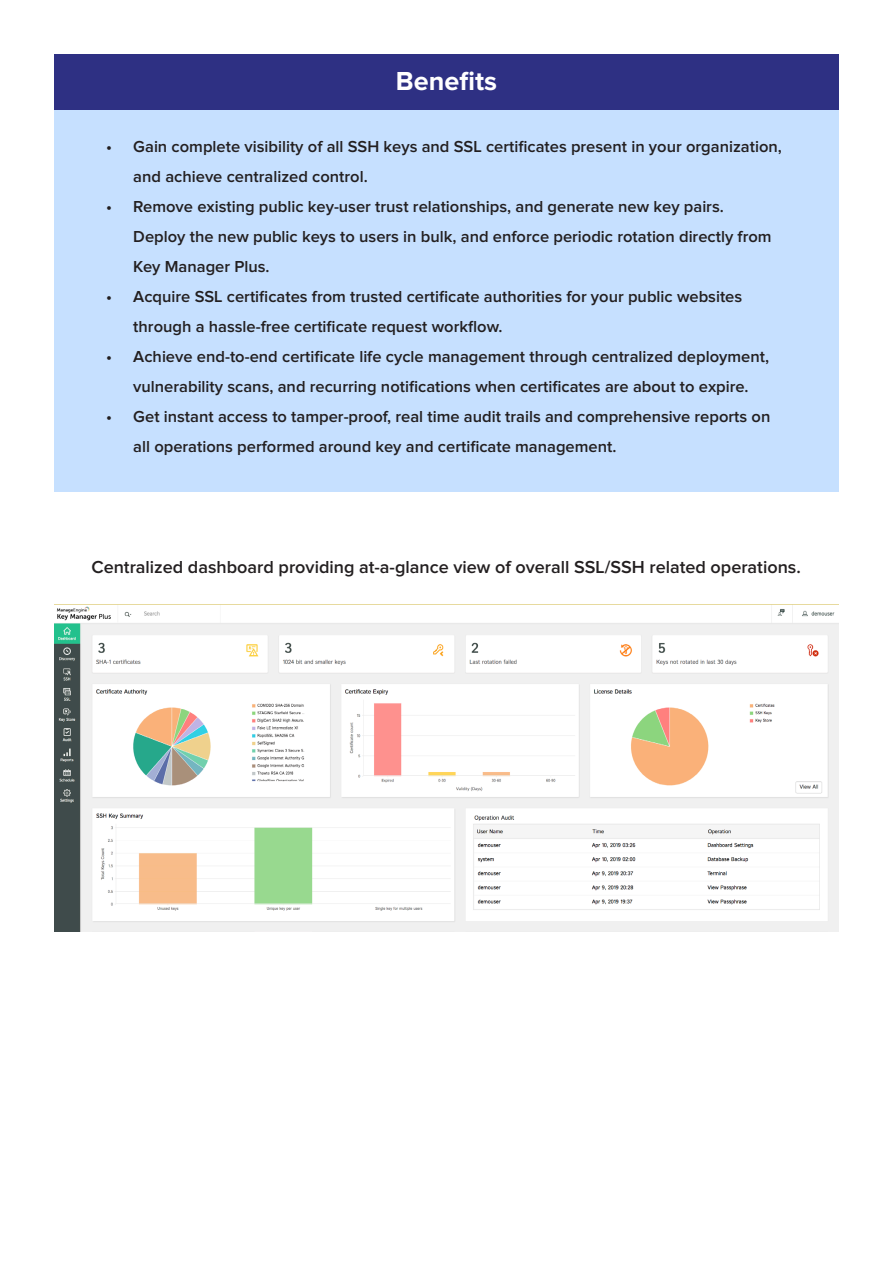
<style>
.page{position:relative;width:893px;height:1263px;background:#fff}
.page>*{position:absolute;margin:0;border:0;box-sizing:border-box;transform-origin:0 0}
.t1{font:700 27px "Proxima Nova A";color:#fff}
.t2{font:600 18px "Proxima Nova";color:#231f20}
.t3{font:600 16.5px/30px "Proxima Nova";color:#231f20}
</style>
<div class="page">
<img style="left:54px;top:605px;width:785px;height:326px">
<div style="left:54px;top:54px;width:785px;height:437px;background:#c6e0ff"></div>
<div style="left:54px;top:54px;width:785px;height:56px;background:#2e3083"></div>
<p class="t1" style="left:396px;top:66px;width:103px">Benefits</p>
<p class="t3" style="left:133px;top:132px;width:650px;text-indent:-27px">• Gain complete visibility of all SSH keys and SSL certificates present in your organization, and achieve centralized control.</p>
<p class="t3" style="left:133px;top:192px;width:640px;text-indent:-27px">• Remove existing public key-user trust relationships, and generate new key pairs.<br>Deploy the new public keys to users in bulk, and enforce periodic rotation directly from<br>Key Manager Plus.</p>
<p class="t3" style="left:133px;top:282px;width:610px;text-indent:-27px">• Acquire SSL certificates from trusted certificate authorities for your public websites through a hassle-free certificate request workflow.</p>
<p class="t3" style="left:106px;top:342px;width:664px;text-align:center">• Achieve end-to-end certificate life cycle management through centralized deployment, vulnerability scans, and recurring notifications when certificates are about to expire.</p>
<p class="t3" style="left:133px;top:402px;width:639px;text-indent:-27px">• Get instant access to tamper-proof, real time audit trails and comprehensive reports on all operations performed around key and certificate management.</p>
<p class="t2" style="left:91px;top:559px;width:711px">Centralized dashboard providing at-a-glance view of overall SSL/SSH related operations.</p>
</div>
